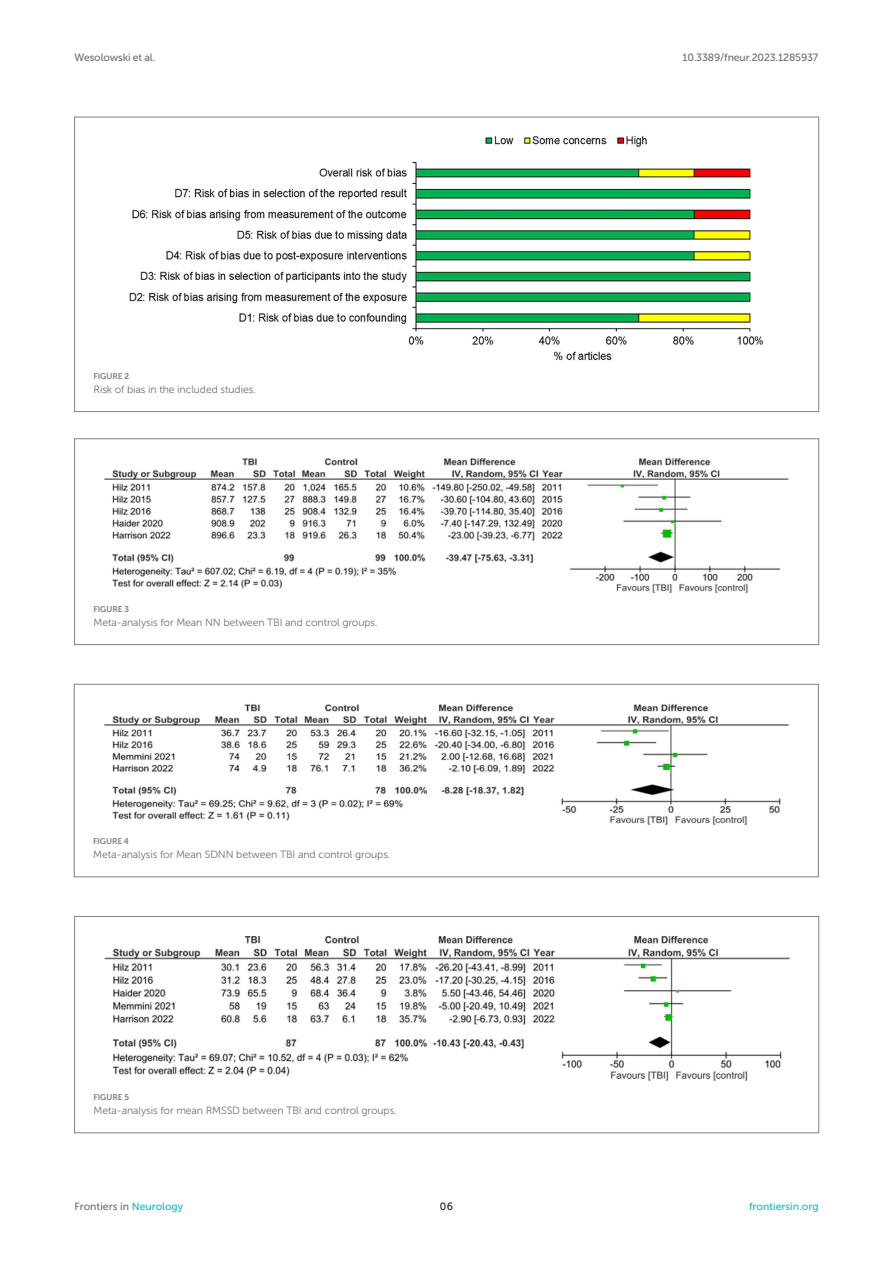
<style>
.page{position:relative;width:893px;height:1263px;background:#fff}
.page>*{position:absolute;margin:0;border:0;box-sizing:border-box;transform-origin:0 0}
.FIG_LEG{font:10.5px "Museo Sans 300";letter-spacing:-.01em;color:#706f70}
.t1{font:10.5px "Museo Sans 500";letter-spacing:-.015em;color:#706f70}
.t2{font:10.5px "Museo Sans 500";color:#1db5c3}
.t3{font:10.5px "Museo Sans 500";color:#1b1c1b}
.FIG_HD{font:8.25px "Museo Sans 700";letter-spacing:-.01em;color:#7e7f7f}
.s1{color:#1db5c3}
</style>
<div class="page">
<img style="left:104px;top:704px;width:685px;height:121px">
<div style="left:74px;top:684px;width:744px;height:193px;border:1px solid #808285"></div>
<img style="left:104px;top:936px;width:686px;height:145px">
<div style="left:74px;top:916px;width:745px;height:217px;border:1px solid #808285"></div>
<img style="left:130px;top:136px;width:633px;height:224px">
<img style="left:104px;top:458px;width:685px;height:135px">
<div style="left:74px;top:439px;width:745px;height:206px;border:1px solid #808285"></div>
<p class="t1" style="left:74px;top:51px;width:82px">Wesolowski et al.</p>
<p class="t1" style="left:682px;top:51px;width:138px">10.3389/fneur.2023.1285937</p>
<p class="FIG_HD" style="left:94px;top:372px;width:37px">FIGURE 2</p>
<p class="FIG_LEG" style="left:94px;top:383px;width:164px">Risk of bias in the included studies.</p>
<p class="FIG_HD" style="left:94px;top:605px;width:37px">FIGURE 3</p>
<p class="FIG_LEG" style="left:94px;top:616px;width:286px">Meta-analysis for Mean NN between TBI and control groups.</p>
<p class="FIG_HD" style="left:93px;top:837px;width:37px">FIGURE 4</p>
<p class="FIG_LEG" style="left:93px;top:849px;width:299px">Meta-analysis for Mean SDNN between TBI and control groups.</p>
<p class="FIG_HD" style="left:94px;top:1093px;width:37px">FIGURE 5</p>
<p class="FIG_LEG" style="left:94px;top:1104px;width:305px">Meta-analysis for mean RMSSD between TBI and control groups.</p>
<p class="t1" style="left:74px;top:1200px;width:110px">Frontiers in <span class="s1">Neurology</span></p>
<p class="t3" style="left:440px;top:1200px;width:15px">06</p>
<p class="t2" style="left:749px;top:1200px;width:71px">frontiersin.org</p>
</div>
